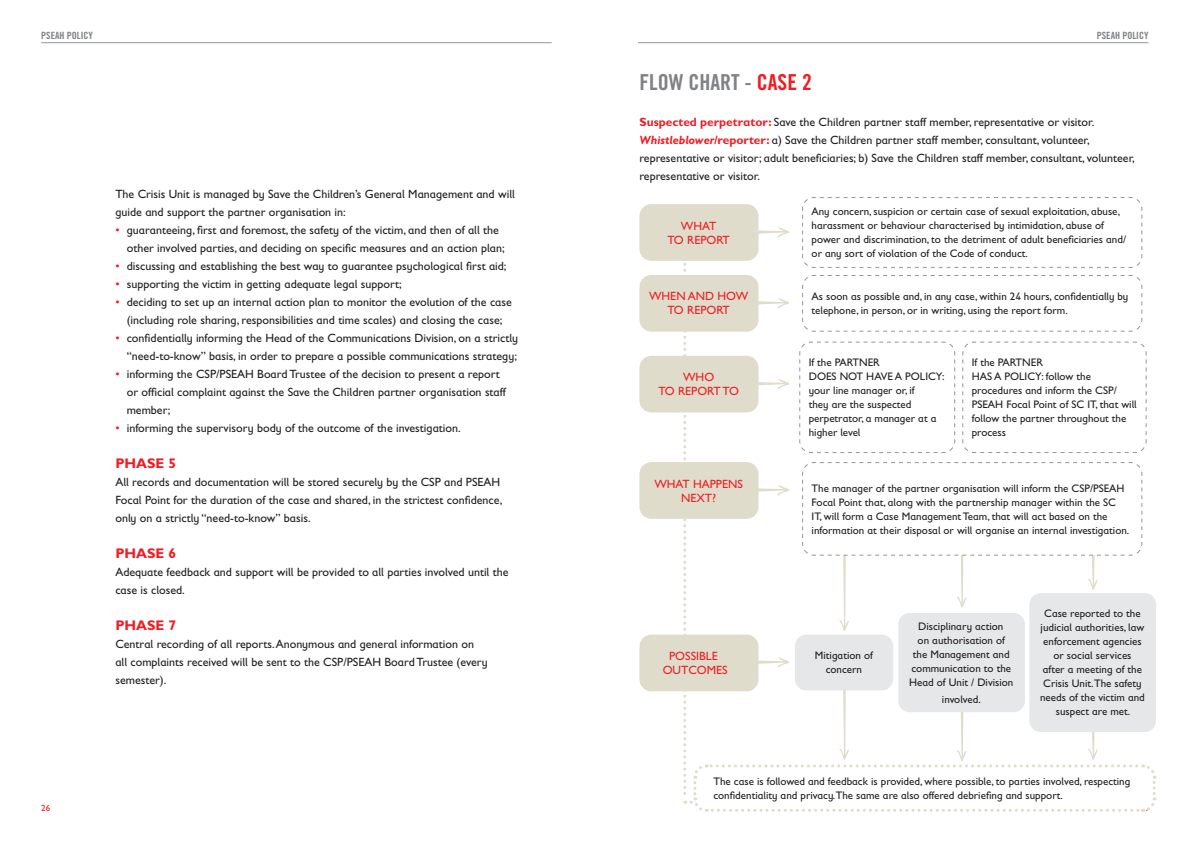
<style>
.page{position:relative;width:1191px;height:842px;background:#fff}
.page>*{position:absolute;margin:0;border:0;box-sizing:border-box;transform-origin:0 0}
.t1{font:22px "Trade Gothic LT Std Bd Cn 20";color:#808285}
.t2{font:700 14px "Gill Sans Infant Std";color:#ee1d23}
.TESTO{font:12px/18px "Gill Sans Infant Std";color:#231f20}
.TESTO_TABELLA{font:12px/14px "Gill Sans Infant Std";color:#ee1d23;text-align:center}
.t3{font:12px/14px "Gill Sans Infant Std";color:#ee1d25;text-align:center}
.TESTO_FLOW{font:11px/14px "Gill Sans Infant Std";color:#231f20}
.t4{font:10px "Trade Gothic LT Std Bd Cn 20";color:#808285}
.t5{font:9px "Gill Sans Infant Std";color:#ee1d23}
.s1{color:#ee1d23}
.s2{font-weight:700;color:#ee1d23}
.s3{font-weight:700;font-style:italic;color:#ee1d23}
</style>
<div class="page">
<hr style="left:41px;top:42px;width:511px;height:1px;background:#939598">
<hr style="left:638px;top:42px;width:510px;height:1px;background:#939598">
<div style="left:639px;top:204px;width:119px;height:57px;background:#e0dccb;border-radius:12px"></div>
<div style="left:639px;top:275px;width:119px;height:57px;background:#e0dccb;border-radius:12px"></div>
<div style="left:639px;top:356px;width:119px;height:56px;background:#e0dccb;border-radius:12px"></div>
<div style="left:639px;top:462px;width:119px;height:57px;background:#e0dccb;border-radius:12px"></div>
<div style="left:639px;top:635px;width:119px;height:56px;background:#e0dccb;border-radius:12px"></div>
<svg style="left:683px;top:197px;width:474px;height:615px"></svg>
<p class="t4" style="left:41px;top:30px;width:53px">PSEAH POLICY</p>
<p class="t4" style="left:1096px;top:30px;width:53px">PSEAH POLICY</p>
<p class="TESTO" style="left:115px;top:185px;width:401px">The Crisis Unit is managed by Save the Children’s General Management and will guide and support the partner organisation in:</p>
<p class="TESTO" style="left:127px;top:221px;width:379px;text-indent:-11px"><span class="s1">•</span> guaranteeing, first and foremost, the safety of the victim, and then of all the other involved parties, and deciding on specific measures and an action plan;</p>
<p class="TESTO" style="left:115px;top:257px;width:393px"><span class="s1">•</span> discussing and establishing the best way to guarantee psychological first aid;</p>
<p class="TESTO" style="left:115px;top:275px;width:288px"><span class="s1">•</span> supporting the victim in getting adequate legal support;</p>
<p class="TESTO" style="left:115px;top:293px;width:398px;text-align:center"><span class="s1">•</span> deciding to set up an internal action plan to monitor the evolution of the case (including role sharing, responsibilities and time scales) and closing the case;</p>
<p class="TESTO" style="left:115px;top:329px;width:404px;text-align:right"><span class="s1">•</span> confidentially informing the Head of the Communications Division, on a strictly “need-to-know” basis, in order to prepare a possible communications strategy;</p>
<p class="TESTO" style="left:127px;top:365px;width:380px;text-indent:-11px"><span class="s1">•</span> informing the CSP/PSEAH Board Trustee of the decision to present a report or official complaint against the Save the Children partner organisation staff member;</p>
<p class="TESTO" style="left:115px;top:419px;width:347px"><span class="s1">•</span> informing the supervisory body of the outcome of the investigation.</p>
<h4 class="t2" style="left:115px;top:455px;width:62px">PHASE 5</h4>
<p class="TESTO" style="left:115px;top:473px;width:388px">All records and documentation will be stored securely by the CSP and PSEAH<br>Focal Point for the duration of the case and shared, in the strictest confidence, only on a strictly “need-to-know” basis.</p>
<h4 class="t2" style="left:115px;top:545px;width:62px">PHASE 6</h4>
<p class="TESTO" style="left:115px;top:563px;width:394px">Adequate feedback and support will be provided to all parties involved until the case is closed.</p>
<h4 class="t2" style="left:115px;top:617px;width:62px">PHASE 7</h4>
<p class="TESTO" style="left:115px;top:635px;width:374px">Central recording of all reports. Anonymous and general information on all complaints received will be sent to the CSP/PSEAH Board Trustee (every semester).</p>
<h3 class="t1" style="left:639px;top:69px;width:174px">FLOW CHART - <span class="s1">CASE 2</span></h3>
<p class="TESTO" style="left:639px;top:113px;width:456px"><span class="s2">Suspected perpetrator:</span> Save the Children partner staff member, representative or visitor.</p>
<p class="TESTO" style="left:639px;top:131px;width:497px"><span class="s3">Whistleblower/</span><span class="s2">reporter:</span> a) Save the Children partner staff member, consultant, volunteer, representative or visitor; adult beneficiaries; b) Save the Children staff member, consultant, volunteer, representative or visitor.</p>
<p class="TESTO_TABELLA" style="left:667px;top:218px;width:64px">WHAT<br>TO REPORT</p>
<p class="TESTO_TABELLA" style="left:649px;top:289px;width:101px">WHEN AND HOW<br>TO REPORT</p>
<p class="TESTO_TABELLA" style="left:658px;top:370px;width:82px">WHO<br>TO REPORT TO</p>
<p class="TESTO_TABELLA" style="left:654px;top:476px;width:90px">WHAT HAPPENS<br>NEXT?</p>
<p class="t3" style="left:663px;top:649px;width:66px">POSSIBLE<br>OUTCOMES</p>
<p class="TESTO_FLOW" style="left:811px;top:204px;width:316px">Any concern, suspicion or certain case of sexual exploitation, abuse, harassment or behaviour characterised by intimidation, abuse of power and discrimination, to the detriment of adult beneficiaries and/ or any sort of violation of the Code of conduct.</p>
<p class="TESTO_FLOW" style="left:811px;top:289px;width:318px">As soon as possible and, in any case, within 24 hours, confidentially by telephone, in person, or in writing, using the report form.</p>
<p class="TESTO_FLOW" style="left:808px;top:355px;width:137px">If the PARTNER<br>DOES NOT HAVE A POLICY:</p>
<p class="TESTO_FLOW" style="left:808px;top:383px;width:129px">your line manager or, if they are the suspected perpetrator, a manager at a higher level</p>
<p class="TESTO_FLOW" style="left:971px;top:355px;width:166px">If the PARTNER<br>HAS A POLICY: follow the procedures and inform the CSP/<br>PSEAH Focal Point of SC IT, that will follow the partner throughout the process</p>
<p class="TESTO_FLOW" style="left:811px;top:481px;width:319px">The manager of the partner organisation will inform the CSP/PSEAH Focal Point that, along with the partnership manager within the SC<br>IT, will form a Case Management Team, that will act based on the information at their disposal or will organise an internal investigation.</p>
<p class="TESTO_FLOW" style="left:815px;top:649px;width:59px;text-align:center">Mitigation of concern</p>
<p class="TESTO_FLOW" style="left:909px;top:619px;width:106px;text-align:center">Disciplinary action<br>on authorisation of the Management and communication to the<br>Head of Unit / Division</p>
<p class="TESTO_FLOW" style="left:942px;top:692px;width:40px">involved.</p>
<p class="TESTO_FLOW" style="left:1040px;top:607px;width:106px;text-align:center">Case reported to the judicial authorities, law enforcement agencies or social services<br>after a meeting of the<br>Crisis Unit.The safety needs of the victim and suspect are met.</p>
<p class="TESTO_FLOW" style="left:713px;top:774px;width:418px">The case is followed and feedback is provided, where possible, to parties involved, respecting confidentiality and privacy.The same are also offered debriefing and support.</p>
<p class="t5" style="left:41px;top:803px;width:10px">26</p>
<p class="t5" style="left:1140px;top:803px;width:10px">27</p>
</div>
